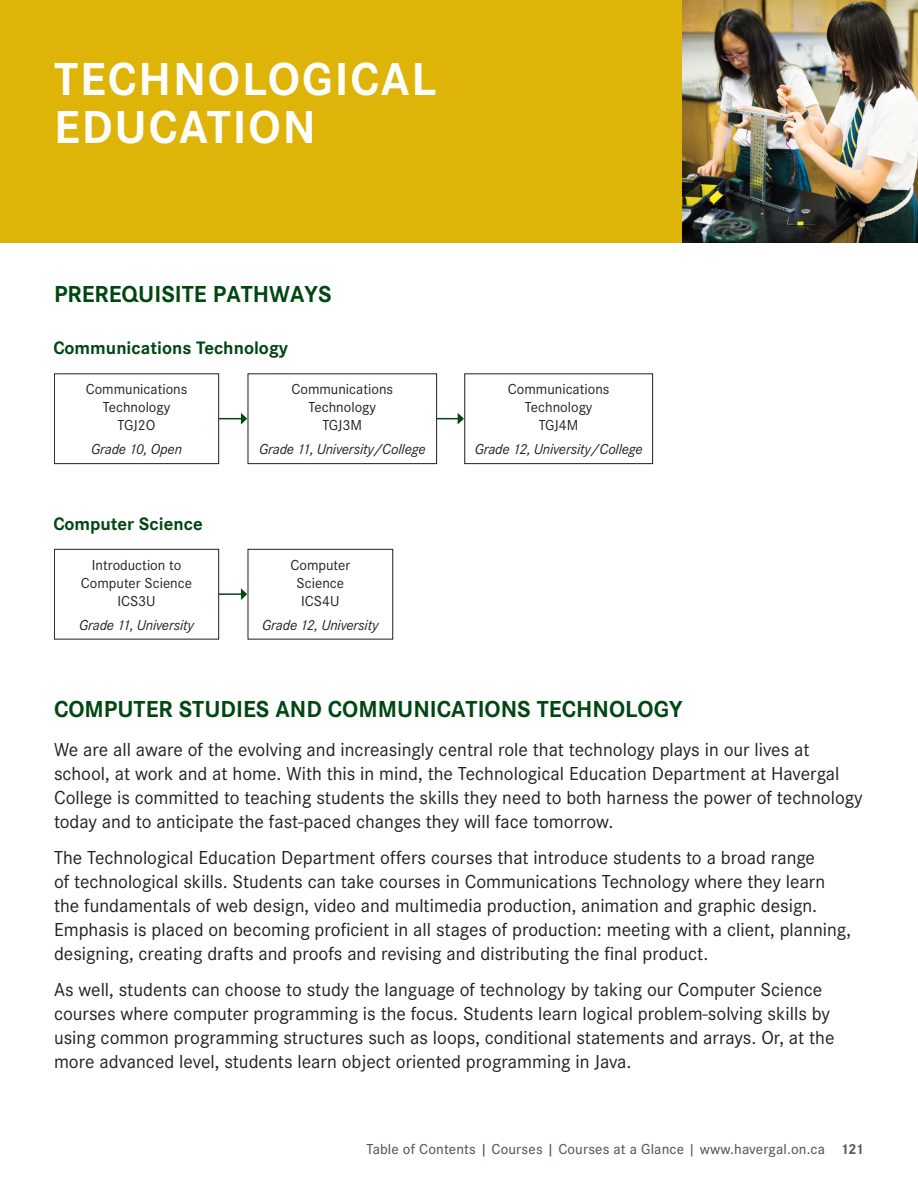
<style>
.page{position:relative;width:918px;height:1188px;background:#fff}
.page>*{position:absolute;margin:0;border:0;box-sizing:border-box;transform-origin:0 0}
.t1{font:700 48px/48px "Corporate S";letter-spacing:.04em;color:#fff}
.t2{font:700 24px "Corporate S";color:#004712}
.t3{font:19.5px/24px "Corporate S";color:#231f20}
.t4{font:700 18.75px "Corporate S";color:#004712}
.t5{font:15px/18px "Corporate S";color:#231f20;text-align:center}
.t6{font:italic 15px "Corporate S";letter-spacing:-.01em;color:#231f20}
.t7{font:500 15px "Corporate S";letter-spacing:.01em;color:#58595b}
.s1{color:#276232}
.s2{font-weight:700}
</style>
<div class="page">
<div style="left:0;top:0;width:918px;height:243px;background:#deb408"></div>
<img style="left:682px;top:0;width:236px;height:243px">
<hr style="left:151px;top:418px;width:91px;height:1px;background:#004712">
<svg style="left:241px;top:413px;width:6px;height:12px"></svg>
<hr style="left:151px;top:593px;width:91px;height:2px;background:#004712">
<svg style="left:241px;top:588px;width:6px;height:12px"></svg>
<hr style="left:368px;top:418px;width:90px;height:1px;background:#004712">
<svg style="left:458px;top:413px;width:6px;height:11px"></svg>
<div style="left:464px;top:373px;width:189px;height:91px;border:1px solid #231f20"></div>
<div style="left:54px;top:374px;width:165px;height:90px;background:#fff"></div>
<div style="left:54px;top:373px;width:165px;height:91px;border:1px solid #231f20"></div>
<div style="left:54px;top:549px;width:165px;height:90px;background:#fff"></div>
<div style="left:54px;top:549px;width:165px;height:91px;border:1px solid #231f20"></div>
<div style="left:248px;top:374px;width:189px;height:90px;background:#fff"></div>
<div style="left:248px;top:373px;width:189px;height:91px;border:1px solid #231f20"></div>
<div style="left:248px;top:549px;width:145px;height:91px;border:1px solid #231f20"></div>
<h1 class="t1" style="left:54px;top:56px;width:384px">TECHNOLOGICAL<br>EDUCATION</h1>
<p class="t2" style="left:54px;top:281px;width:279px">PREREQUISITE PATHWAYS</p>
<p class="t4" style="left:53px;top:337px;width:236px">Communications Technology</p>
<p class="t5" style="left:86px;top:380px;width:103px">Communications<br>Technology<br>TGJ2O</p>
<p class="t6" style="left:91px;top:441px;width:93px">Grade 10, Open</p>
<p class="t4" style="left:53px;top:513px;width:151px">Computer Science</p>
<p class="t5" style="left:81px;top:556px;width:113px">Introduction to<br>Computer Science<br>ICS3U</p>
<p class="t6" style="left:79px;top:616px;width:116px">Grade 11, University</p>
<p class="t5" style="left:291px;top:380px;width:103px">Communications<br>Technology<br>TGJ3M</p>
<p class="t6" style="left:259px;top:441px;width:168px">Grade 11, University/College</p>
<p class="t5" style="left:290px;top:556px;width:61px">Computer<br>Science<br>ICS4U</p>
<p class="t6" style="left:262px;top:616px;width:118px">Grade 12, University</p>
<p class="t5" style="left:508px;top:380px;width:103px">Communications<br>Technology<br>TGJ4M</p>
<p class="t6" style="left:475px;top:441px;width:170px">Grade 12, University/College</p>
<p class="t2" style="left:54px;top:695px;width:630px">COMPUTER STUDIES AND COMMUNICATIONS TECHNOLOGY</p>
<p class="t3" style="left:54px;top:738px;width:810px">We are all aware of the evolving and increasingly central role that technology plays in our lives at school, at work and at home. With this in mind, the Technological Education Department at Havergal College is committed to teaching students the skills they need to both harness the power of technology today and to anticipate the fast-paced changes they will face tomorrow.</p>
<p class="t3" style="left:54px;top:846px;width:799px">The Technological Education Department offers courses that introduce students to a broad range<br>of technological skills. Students can take courses in Communications Technology where they learn the fundamentals of web design, video and multimedia production, animation and graphic design.<br>Emphasis is placed on becoming proficient in all stages of production: meeting with a client, planning, designing, creating drafts and proofs and revising and distributing the final product.</p>
<p class="t3" style="left:54px;top:978px;width:782px">As well, students can choose to study the language of technology by taking our Computer Science courses where computer programming is the focus. Students learn logical problem-solving skills by using common programming structures such as loops, conditional statements and arrays. Or, at the more advanced level, students learn object oriented programming in Java.</p>
<p class="t7" style="left:366px;top:1141px;width:499px">Table of Contents <span class="s1">|</span> Courses <span class="s1">|</span> Courses at a Glance | www.havergal.on.ca <span class="s2">121</span></p>
</div>
